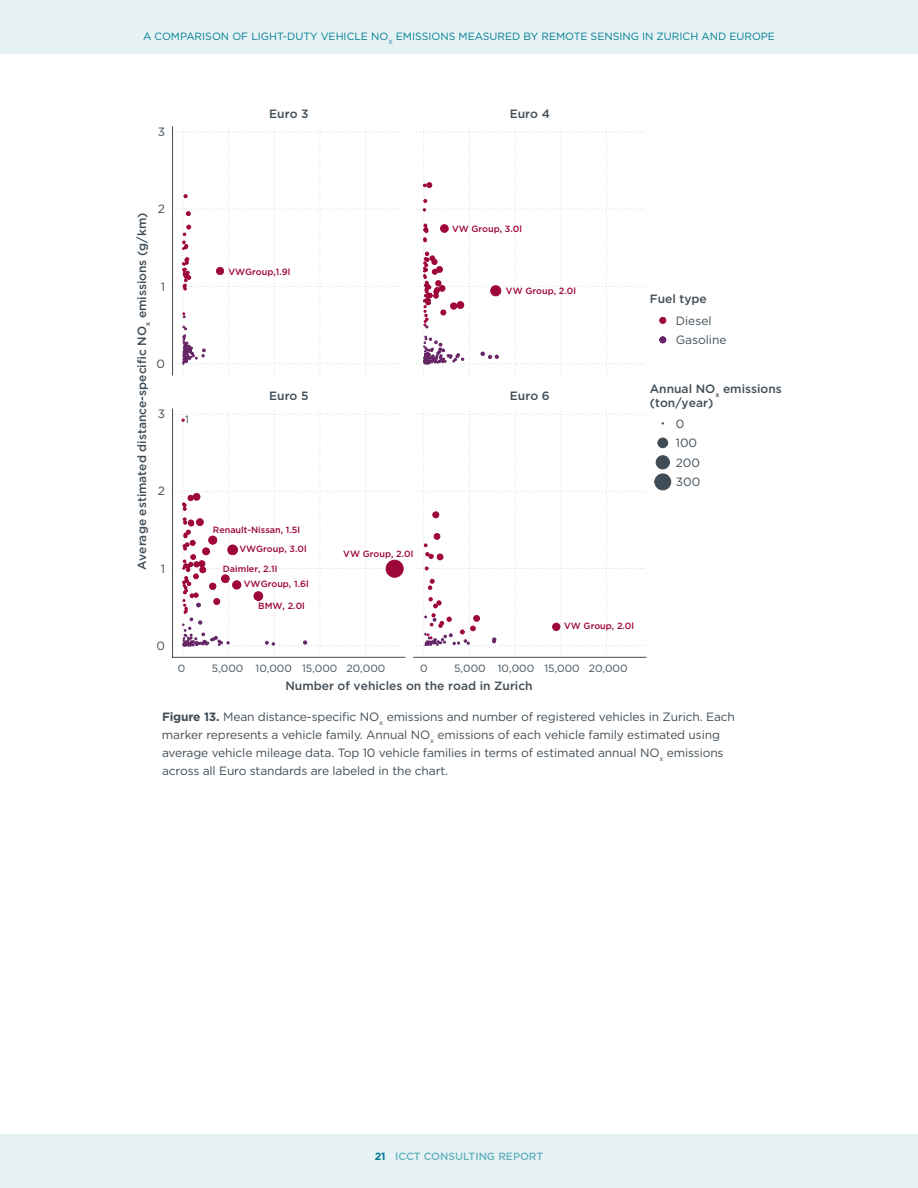
<style>
.page{position:relative;width:918px;height:1188px;background:#fff}
.page>*{position:absolute;margin:0;border:0;box-sizing:border-box;transform-origin:0 0}
.t1{font:12px/19.5px "Gotham";letter-spacing:-.01em;color:#414d56}
.t2{font:500 12px/14.4px "Gotham";color:#414d56}
.t3{font:10.5px "Gotham";color:#007d93}
.t4{font:10.5px "Gotham";color:#414d56}
.t5{font:500 10.5px "Gotham";color:#66b1be}
.t6{font:500 9px "Gotham";color:#9d053b}
.s1{font-weight:700}
.s2{font-weight:700;color:#007d93}
</style>
<div class="page">
<div style="left:0;top:1134px;width:918px;height:54px;background:#e6f2f4"></div>
<div style="left:0;top:0;width:918px;height:54px;background:#e6f2f4"></div>
<svg style="left:173px;top:129px;width:230px;height:246px"></svg>
<svg style="left:173px;top:411px;width:232px;height:246px"></svg>
<svg style="left:413px;top:129px;width:231px;height:246px"></svg>
<svg style="left:413px;top:411px;width:233px;height:246px"></svg>
<hr style="left:173px;top:657px;width:232px;height:1px;background:#414d56">
<hr style="left:413px;top:657px;width:233px;height:1px;background:#414d56">
<hr style="left:172px;top:127px;width:1px;height:248px;background:#414d56">
<hr style="left:172px;top:409px;width:1px;height:248px;background:#414d56">
<div style="left:659px;top:317px;width:7px;height:7px;background:#9d053b;border:1px solid #9d053b;border-radius:50%"></div>
<div style="left:659px;top:317px;width:7px;height:7px;border:1px solid #9c243f;border-radius:50%"></div>
<div style="left:659px;top:337px;width:7px;height:6px;background:#652566;border:1px solid #652566;border-radius:50%"></div>
<div style="left:659px;top:336px;width:7px;height:7px;border:1px solid #642566;border-radius:50%"></div>
<div style="left:657px;top:438px;width:11px;height:10px;background:#414d56;border:1px solid #424d56;border-radius:50%"></div>
<div style="left:656px;top:455px;width:14px;height:14px;background:#414d56;border:1px solid #424d56;border-radius:50%"></div>
<div style="left:654px;top:473px;width:17px;height:17px;background:#414d56;border:1px solid #424d56;border-radius:50%"></div>
<p class="t3" style="left:143px;top:30px;width:633px">A COMPARISON OF LIGHT-DUTY VEHICLE NO<sub>X</sub> EMISSIONS MEASURED BY REMOTE SENSING IN ZURICH AND EUROPE</p>
<p class="t1" style="left:158px;top:122px;width:9px">3</p>
<p class="t2" style="left:269px;top:107px;width:41px">Euro 3</p>
<p class="t2" style="left:510px;top:107px;width:42px">Euro 4</p>
<p class="t1" style="left:158px;top:199px;width:9px">2</p>
<p class="t2" style="left:135px;top:570px;width:359px;rotate:-90deg">Average estimated distance-specific NO<sub>x</sub> emissions (g/km)</p>
<p class="t1" style="left:161px;top:276px;width:6px">1</p>
<p class="t1" style="left:157px;top:354px;width:10px">0</p>
<p class="t1" style="left:158px;top:404px;width:9px">3</p>
<p class="t1" style="left:158px;top:481px;width:9px">2</p>
<p class="t1" style="left:161px;top:558px;width:6px">1</p>
<p class="t1" style="left:157px;top:636px;width:10px">0</p>
<p class="t6" style="left:228px;top:266px;width:63px">VWGroup,1.9l</p>
<p class="t6" style="left:452px;top:223px;width:71px">VW Group, 3.0l</p>
<p class="t6" style="left:506px;top:285px;width:71px">VW Group, 2.0l</p>
<p class="t4" style="left:185px;top:413px;width:5px">1</p>
<p class="t2" style="left:269px;top:389px;width:41px">Euro 5</p>
<p class="t2" style="left:510px;top:389px;width:41px">Euro 6</p>
<p class="t6" style="left:213px;top:524px;width:89px">Renault-Nissan, 1.5l</p>
<p class="t6" style="left:239px;top:543px;width:69px">VWGroup, 3.0l</p>
<p class="t6" style="left:223px;top:563px;width:56px">Daimler, 2.1l</p>
<p class="t6" style="left:244px;top:578px;width:66px">VWGroup, 1.6l</p>
<p class="t6" style="left:258px;top:600px;width:48px">BMW, 2.0l</p>
<p class="t6" style="left:343px;top:548px;width:71px">VW Group, 2.0l</p>
<p class="t6" style="left:564px;top:620px;width:71px">VW Group, 2.0l</p>
<p class="t4" style="left:178px;top:661px;width:9px">0</p>
<p class="t4" style="left:212px;top:661px;width:175px">5,000 10,000 15,000 20,000</p>
<p class="t4" style="left:420px;top:661px;width:9px">0</p>
<p class="t4" style="left:454px;top:661px;width:175px">5,000 10,000 15,000 20,000</p>
<p class="t2" style="left:285px;top:678px;width:249px">Number of vehicles on the road in Zurich</p>
<p class="t2" style="left:650px;top:291px;width:58px">Fuel type</p>
<p class="t1" style="left:676px;top:310px;width:52px">Diesel<br>Gasoline</p>
<p class="t2" style="left:650px;top:381px;width:134px">Annual NO<sub>x</sub> emissions (ton/year)</p>
<p class="t1" style="left:676px;top:413px;width:26px">0<br>100<br>200<br>300</p>
<p class="t1" style="left:162px;top:707px;width:575px;line-height:18px"><span class="s1">Figure 13.</span> Mean distance-specific NO<sub>x</sub> emissions and number of registered vehicles in Zurich. Each marker represents a vehicle family. Annual NO<sub>x</sub> emissions of each vehicle family estimated using average vehicle mileage data. Top 10 vehicle families in terms of estimated annual NO<sub>x</sub> emissions across all Euro standards are labeled in the chart.</p>
<p class="t5" style="left:375px;top:1149px;width:170px"><span class="s2">21</span> ICCT CONSULTING REPORT</p>
</div>
